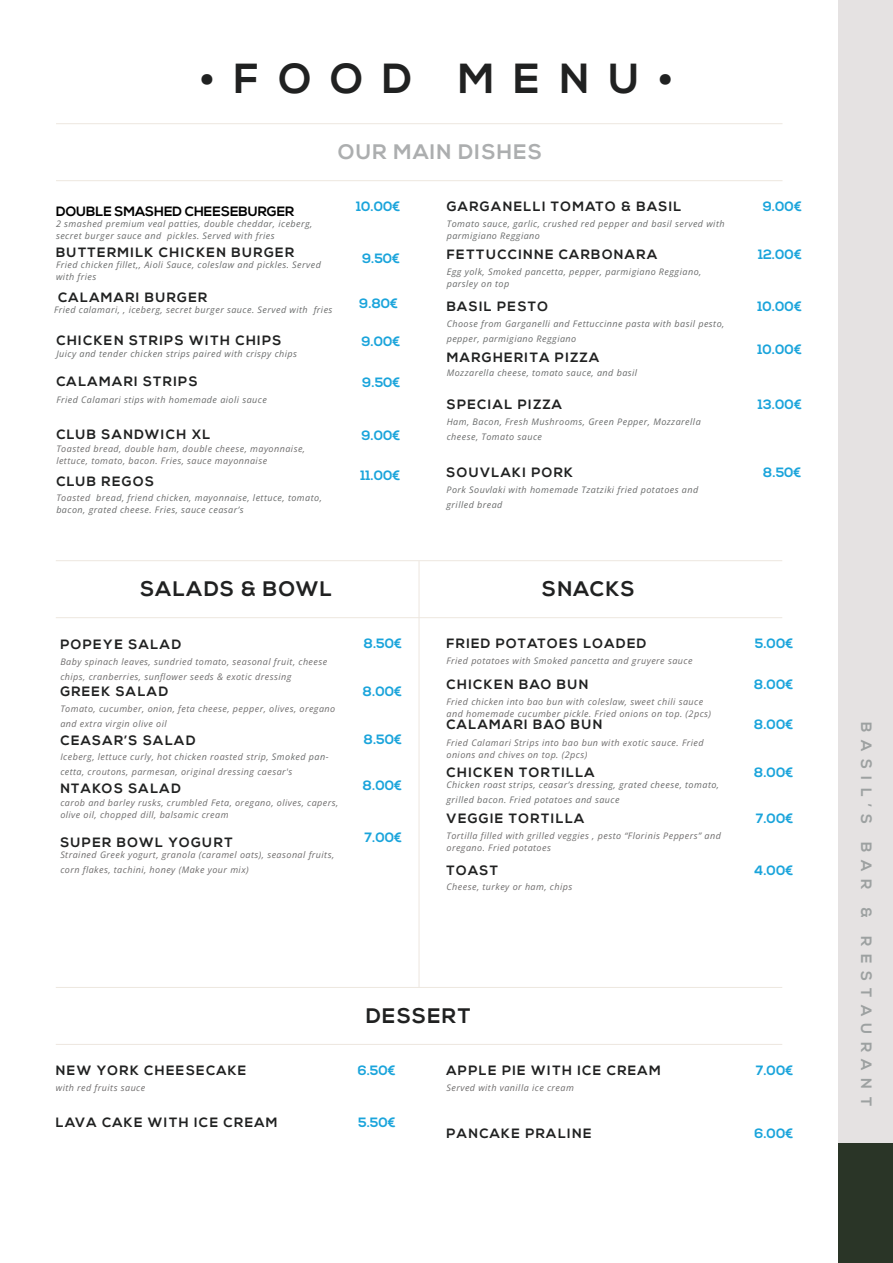
<style>
.page{position:relative;width:893px;height:1263px;background:#fff}
.page>*{position:absolute;margin:0;border:0;box-sizing:border-box;transform-origin:0 0}
.t1{font:700 42px "Nexa";letter-spacing:.45em;color:#202121}
.t2{font:700 21px "Nexa";letter-spacing:.06em;color:#202121}
.t3{font:700 21px "Nexa";letter-spacing:.06em;color:#acaeaf}
.t4{font:700 15px "Nexa";letter-spacing:.5em;color:#9da1a1}
.t5{font:700 13.5px "Nexa";letter-spacing:.1em;color:#202121}
.t6{font:700 13.5px "Nexa";color:#1aa4db}
.t7{font:700 13.5px "Nexa";color:#000}
.t8{font:italic 9px "Open Sans";letter-spacing:.05em;color:#6e6c6c}
.t9{font:italic 9px "Open Sans";letter-spacing:.05em;color:#696b6b}
.s1{font-family:"Helvetica"}
.s2{color:#696b6b}
</style>
<div class="page">
<hr style="left:56px;top:617px;width:726px;height:1px;background:#ede7df">
<hr style="left:419px;top:561px;width:1px;height:426px;background:#ede7df">
<hr style="left:56px;top:560px;width:726px;height:1px;background:#ede7df">
<hr style="left:56px;top:180px;width:726px;height:1px;background:#ede7df">
<hr style="left:56px;top:123px;width:726px;height:1px;background:#ede7df">
<hr style="left:56px;top:1044px;width:726px;height:1px;background:#ede7df">
<hr style="left:56px;top:987px;width:726px;height:1px;background:#ede7df">
<div style="left:839px;top:0;width:54px;height:1143px;background:#e5e2e2"></div>
<div style="left:839px;top:1143px;width:54px;height:120px;background:#2a3527"></div>
<p class="t1" style="left:200px;top:61px;width:475px">•FOOD MENU•</p>
<p class="t7" style="left:56px;top:206px;width:240px">DOUBLE SMASHED CHEESEBURGER</p>
<p class="t9" style="left:56px;top:217px;width:258px">2 smashed premium veal patties, double cheddar, iceberg,</p>
<p class="t9" style="left:56px;top:229px;width:220px">secret burger sauce and pickles. Served with fries</p>
<p class="t5" style="left:56px;top:246px;width:240px">BUTTERMILK CHICKEN BURGER</p>
<p class="t9" style="left:56px;top:258px;width:266px">Fried chicken fillet,, Aioli Sauce, coleslaw and pickles. Served</p>
<p class="t9" style="left:56px;top:270px;width:42px">with fries</p>
<p class="t3" style="left:338px;top:143px;width:206px">OUR MAIN DISHES</p>
<p class="t6" style="left:356px;top:201px;width:46px">10.00€</p>
<p class="t6" style="left:362px;top:253px;width:39px">9.50€</p>
<p class="t5" style="left:447px;top:201px;width:236px">GARGANELLI TOMATO &amp; BASIL</p>
<p class="t9" style="left:447px;top:217px;width:279px">Tomato sauce, garlic, crushed red pepper and basil served with</p>
<p class="t9" style="left:447px;top:229px;width:95px">parmigiano Reggiano</p>
<p class="t5" style="left:447px;top:249px;width:212px">FETTUCCINNE CARBONARA</p>
<p class="t9" style="left:447px;top:265px;width:256px">Egg yolk, Smoked pancetta, pepper, parmigiano Reggiano,</p>
<p class="t9" style="left:447px;top:277px;width:64px">parsley on top</p>
<p class="t5" style="left:58px;top:291px;width:151px">CALAMARI BURGER</p>
<p class="t9" style="left:54px;top:303px;width:280px">Fried calamari, , iceberg, secret burger sauce. Served with fries</p>
<p class="t6" style="left:359px;top:298px;width:40px">9.80€</p>
<p class="t5" style="left:56px;top:335px;width:227px">CHICKEN STRIPS WITH CHIPS</p>
<p class="t9" style="left:56px;top:348px;width:242px">Juicy and tender chicken strips paired with crispy chips</p>
<p class="t6" style="left:361px;top:336px;width:40px">9.00€</p>
<p class="t5" style="left:56px;top:376px;width:143px">CALAMARI STRIPS</p>
<p class="t9" style="left:56px;top:393px;width:212px">Fried Calamari stips with homemade aioli sauce</p>
<p class="t6" style="left:362px;top:377px;width:39px">9.50€</p>
<p class="t5" style="left:56px;top:429px;width:156px">CLUB SANDWICH XL</p>
<p class="t8" style="left:56px;top:443px;width:250px">Toasted bread, double ham, double cheese, mayonnaise,</p>
<p class="t8" style="left:56px;top:455px;width:212px">lettuce, tomato, bacon. Fries, sauce mayonnaise</p>
<p class="t6" style="left:361px;top:429px;width:40px">9.00€</p>
<p class="t5" style="left:56px;top:476px;width:99px">CLUB REGOS</p>
<p class="t8" style="left:56px;top:491px;width:35px">Toasted</p>
<p class="t9" style="left:96px;top:491px;width:227px">bread, friend chicken, mayonnaise, lettuce, tomato,</p>
<p class="t9" style="left:56px;top:503px;width:189px">bacon, grated cheese. Fries, sauce ceasar’s</p>
<p class="t6" style="left:361px;top:470px;width:41px">11.00€</p>
<p class="t5" style="left:447px;top:301px;width:103px">BASIL PESTO</p>
<p class="t9" style="left:447px;top:318px;width:279px">Choose from Garganelli and Fettuccinne pasta with basil pesto,</p>
<p class="t9" style="left:447px;top:333px;width:131px">pepper, parmigiano Reggiano</p>
<p class="t5" style="left:447px;top:352px;width:154px">MARGHERITA PIZZA</p>
<p class="t9" style="left:447px;top:367px;width:192px">Mozzarella cheese, tomato sauce, and basil</p>
<p class="t5" style="left:447px;top:398px;width:117px">SPECIAL PIZZA</p>
<p class="t9" style="left:447px;top:415px;width:256px">Ham, Bacon, Fresh Mushrooms, Green Pepper, Mozzarella</p>
<p class="t9" style="left:447px;top:430px;width:97px">cheese, Tomato sauce</p>
<p class="t5" style="left:446px;top:467px;width:128px">SOUVLAKI PORK</p>
<p class="t9" style="left:446px;top:484px;width:253px">Pork Souvlaki with homemade Tzatziki fried potatoes and</p>
<p class="t9" style="left:446px;top:499px;width:57px">grilled bread</p>
<p class="t2" style="left:140px;top:580px;width:193px">SALADS &amp; BOWL</p>
<p class="t2" style="left:542px;top:580px;width:94px">SNACKS</p>
<p class="t5" style="left:60px;top:638px;width:122px">POPEY<span class="s1">Ε</span> SALAD</p>
<p class="t8" style="left:60px;top:655px;width:268px">Baby spinach leaves, sundried tomato, seasonal fruit, cheese</p>
<p class="t8" style="left:60px;top:670px;width:233px">chips, cranberries, sunflower seeds &amp; exotic dressing</p>
<p class="t5" style="left:60px;top:686px;width:109px">GREEK SALAD</p>
<p class="t8" style="left:60px;top:703px;width:276px">Tomato, cucumber, onion, feta cheese, pepper, olives, oregano</p>
<p class="t8" style="left:60px;top:718px;width:108px">and extra virgin olive oil</p>
<p class="t5" style="left:60px;top:735px;width:137px">CEASAR’S SALAD</p>
<p class="t8" style="left:60px;top:750px;width:270px">Iceberg, lettuce curly, hot chicken roasted strip, <span class="s2">Smoked pan-</span></p>
<p class="t8" style="left:60px;top:765px;width:234px"><span class="s2">cetta</span>, croutons, parmesan, original dressing caesar's</p>
<p class="t5" style="left:60px;top:782px;width:122px">NTAKOS SALAD</p>
<p class="t8" style="left:60px;top:796px;width:280px">carob and barley rusks, crumbled Feta, oregano, olives, capers,</p>
<p class="t8" style="left:60px;top:808px;width:170px">olive oil, chopped dill, balsamic cream</p>
<p class="t5" style="left:60px;top:837px;width:174px">SUPER BOWL YOGURT</p>
<p class="t8" style="left:60px;top:849px;width:275px">Strained Greek yogurt, granola (caramel oats), seasonal fruits,</p>
<p class="t8" style="left:60px;top:864px;width:190px">corn flakes, tachini, honey (Make your mix)</p>
<p class="t6" style="left:364px;top:638px;width:39px">8.50€</p>
<p class="t6" style="left:363px;top:686px;width:40px">8.00€</p>
<p class="t6" style="left:364px;top:733px;width:39px">8.50€</p>
<p class="t6" style="left:363px;top:779px;width:40px">8.00€</p>
<p class="t6" style="left:364px;top:832px;width:39px">7.00€</p>
<p class="t5" style="left:446px;top:638px;width:201px">FRIED POTATOES LOADED</p>
<p class="t8" style="left:446px;top:655px;width:247px">Fried potatoes with <span class="s2">Smoked pancetta</span> and gruyere sauce</p>
<p class="t5" style="left:446px;top:679px;width:143px">CHICKEN BAO BUN</p>
<p class="t8" style="left:446px;top:695px;width:258px">Fried chicken into bao bun with coleslaw, sweet chili sauce</p>
<p class="t8" style="left:446px;top:707px;width:266px">and homemade cucumber pickle. Fried onions on top. (2pcs)</p>
<p class="t5" style="left:446px;top:719px;width:157px">CALAMARI BAO BUN</p>
<p class="t8" style="left:446px;top:736px;width:259px">Fried Calamari Strips into bao bun with exotic sauce. Fried</p>
<p class="t8" style="left:446px;top:748px;width:142px">onions and chives on top. (2pcs)</p>
<p class="t5" style="left:446px;top:766px;width:150px">CHICKEN TORTILLA</p>
<p class="t9" style="left:446px;top:778px;width:274px">Chicken roast strips, ceasar’s dressing, grated cheese, tomato,</p>
<p class="t9" style="left:446px;top:793px;width:175px">grilled bacon. Fried potatoes and sauce</p>
<p class="t5" style="left:446px;top:812px;width:139px">VEGGIE TORTILLA</p>
<p class="t8" style="left:446px;top:829px;width:276px">Tortilla filled with grilled veggies , pesto “Florinis Peppers” and</p>
<p class="t8" style="left:446px;top:841px;width:106px">oregano. Fried potatoes</p>
<p class="t5" style="left:446px;top:865px;width:53px">TOAST</p>
<p class="t8" style="left:446px;top:881px;width:127px">Cheese, turkey or ham, chips</p>
<p class="t6" style="left:763px;top:201px;width:40px">9.00€</p>
<p class="t6" style="left:758px;top:249px;width:45px">12.00€</p>
<p class="t6" style="left:758px;top:301px;width:46px">10.00€</p>
<p class="t6" style="left:758px;top:344px;width:46px">10.00€</p>
<p class="t6" style="left:758px;top:398px;width:45px">13.00€</p>
<p class="t6" style="left:763px;top:467px;width:39px">8.50€</p>
<p class="t6" style="left:755px;top:638px;width:40px">5.00€</p>
<p class="t6" style="left:754px;top:679px;width:40px">8.00€</p>
<p class="t6" style="left:754px;top:719px;width:40px">8.00€</p>
<p class="t6" style="left:754px;top:766px;width:40px">8.00€</p>
<p class="t6" style="left:756px;top:812px;width:39px">7.00€</p>
<p class="t6" style="left:754px;top:865px;width:40px">4.00€</p>
<p class="t5" style="left:56px;top:1064px;width:192px">NEW YORK CHEESECAKE</p>
<p class="t8" style="left:56px;top:1081px;width:91px">with red fruits sauce</p>
<p class="t2" style="left:366px;top:1007px;width:106px">DESSERT</p>
<p class="t6" style="left:358px;top:1064px;width:39px">6.50€</p>
<p class="t5" style="left:446px;top:1064px;width:216px">APPLE PIE WITH ICE CREAM</p>
<p class="t8" style="left:446px;top:1081px;width:129px">Served with vanilla ice cream</p>
<p class="t6" style="left:756px;top:1064px;width:39px">7.00€</p>
<p class="t5" style="left:56px;top:1117px;width:223px">LAVA CAKE WITH ICE CREAM</p>
<p class="t6" style="left:358px;top:1117px;width:39px">5.50€</p>
<p class="t5" style="left:446px;top:1128px;width:146px">PANCAKE PRALINE</p>
<p class="t6" style="left:754px;top:1128px;width:40px">6.00€</p>
<p class="t4" style="left:872px;top:722px;width:385px;rotate:90deg">BASIL’S BAR &amp; RESTAURANT</p>
</div>
